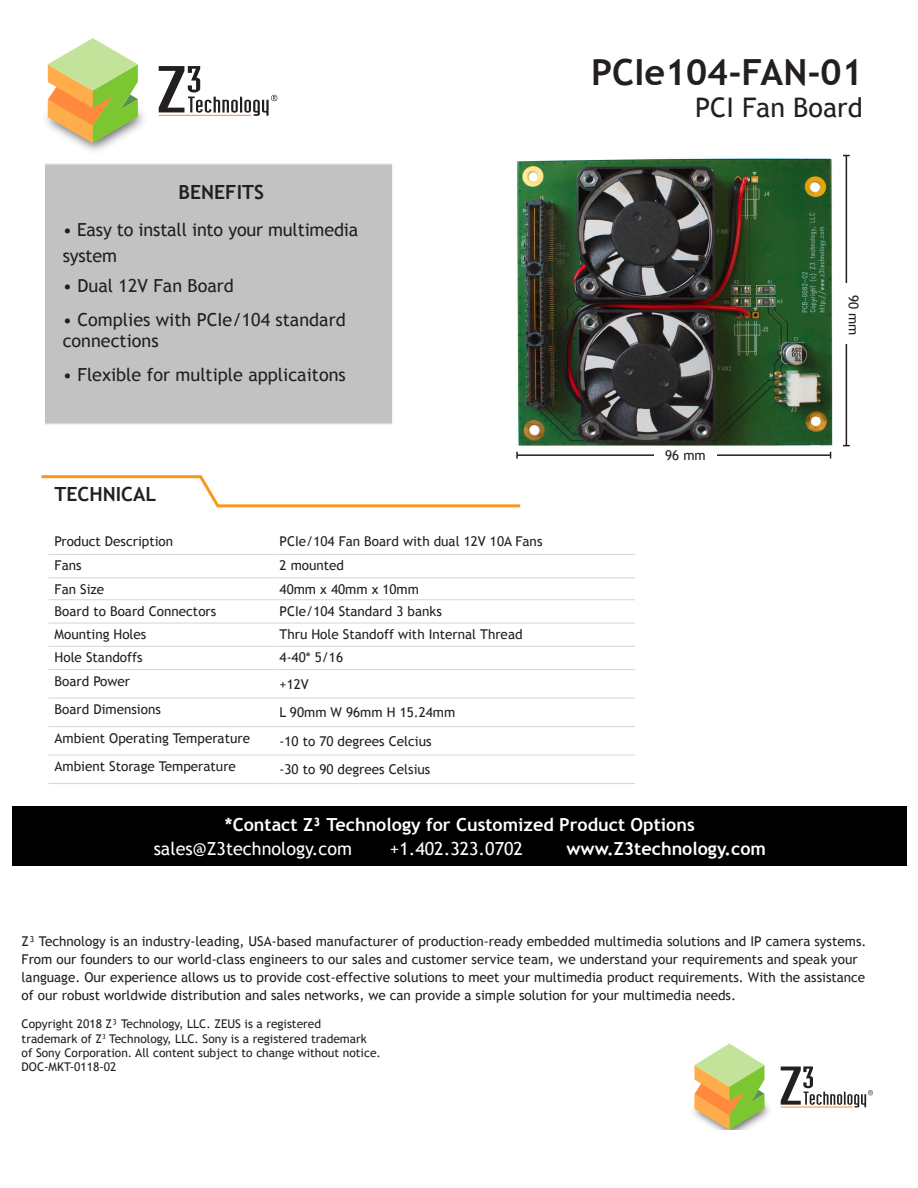
<style>
.page{position:relative;width:918px;height:1188px;background:#fff}
.page>*{position:absolute;margin:0;border:0;box-sizing:border-box;transform-origin:0 0}
.t1{font:700 36px "Trebuchet MS";color:#231f20}
.t2{font:27px "Trebuchet MS";color:#231f20}
.t3{font:700 19.5px "Trebuchet MS";color:#231f20}
.List_Paragraph{font:18px/25.5px "Trebuchet MS";color:#231f20}
.t4{font:700 18px "Trebuchet MS";color:#fff}
.t5{font:18px "Trebuchet MS";color:#fff}
.t6{font:13.5px/18px "Trebuchet MS";color:#231f20}
.t7{font:12px "Trebuchet MS";color:#231f20}
</style>
<div class="page">
<hr style="left:49px;top:554px;width:225px;height:1px;background:#d4d5d7">
<hr style="left:274px;top:554px;width:361px;height:1px;background:#d4d5d7">
<hr style="left:49px;top:577px;width:225px;height:1px;background:#d4d5d7">
<hr style="left:274px;top:577px;width:361px;height:1px;background:#d4d5d7">
<hr style="left:49px;top:599px;width:225px;height:1px;background:#d4d5d7">
<hr style="left:274px;top:599px;width:361px;height:1px;background:#d4d5d7">
<hr style="left:49px;top:623px;width:225px;height:1px;background:#d4d5d7">
<hr style="left:274px;top:623px;width:361px;height:1px;background:#d4d5d7">
<hr style="left:49px;top:646px;width:225px;height:1px;background:#d4d5d7">
<hr style="left:274px;top:646px;width:361px;height:1px;background:#d4d5d7">
<hr style="left:49px;top:669px;width:225px;height:1px;background:#d4d5d7">
<hr style="left:274px;top:669px;width:361px;height:1px;background:#d4d5d7">
<hr style="left:49px;top:698px;width:225px;height:1px;background:#d4d5d7">
<hr style="left:274px;top:698px;width:361px;height:1px;background:#d4d5d7">
<hr style="left:49px;top:726px;width:225px;height:1px;background:#d4d5d7">
<hr style="left:274px;top:726px;width:361px;height:1px;background:#d4d5d7">
<hr style="left:49px;top:755px;width:225px;height:1px;background:#d4d5d7">
<hr style="left:274px;top:755px;width:361px;height:1px;background:#d4d5d7">
<hr style="left:49px;top:783px;width:225px;height:1px;background:#d4d5d7">
<hr style="left:274px;top:783px;width:361px;height:1px;background:#d4d5d7">
<img style="left:516px;top:158px;width:316px;height:297px">
<div style="left:13px;top:806px;width:894px;height:60px;background:#000"></div>
<img style="left:46px;top:79px;width:98px;height:72px">
<svg style="left:48px;top:38px;width:90px;height:105px"></svg>
<svg style="left:159px;top:66px;width:118px;height:50px"></svg>
<hr style="left:846px;top:156px;width:1px;height:290px;background:#231f20">
<div style="left:842px;top:283px;width:17px;height:60px;background:#fff"></div>
<div style="left:44px;top:163px;width:349px;height:262px;background:#c2c2c2"></div>
<div style="left:44px;top:164px;width:349px;height:260px;border:1px solid #fff"></div>
<img style="left:693px;top:1103px;width:76px;height:14px">
<svg style="left:694px;top:1044px;width:71px;height:86px"></svg>
<hr style="left:781px;top:1107px;width:72px;height:1px;background:#ff893d">
<svg style="left:781px;top:1066px;width:92px;height:41px"></svg>
<hr style="left:517px;top:454px;width:314px;height:2px;background:#231f20">
<svg style="left:516px;top:452px;width:2px;height:7px"></svg>
<div style="left:654px;top:450px;width:63px;height:17px;background:#fff"></div>
<svg style="left:41px;top:475px;width:480px;height:33px"></svg>
<p class="t3" style="left:179px;top:180px;width:87px">BENEFITS</p>
<p class="List_Paragraph" style="left:63px;top:218px;width:297px">• Easy to install into your multimedia system</p>
<p class="List_Paragraph" style="left:63px;top:273px;width:173px">• Dual 12V Fan Board</p>
<p class="List_Paragraph" style="left:63px;top:309px;width:285px;line-height:21.6px">• Complies with PCIe/104 standard connections</p>
<p class="List_Paragraph" style="left:63px;top:362px;width:285px">• Flexible for multiple applicaitons</p>
<p class="t3" style="left:55px;top:482px;width:103px">TECHNICAL</p>
<p class="t6" style="left:55px;top:533px;width:120px">Product Description</p>
<p class="t6" style="left:280px;top:533px;width:264px">PCIe/104 Fan Board with dual 12V 10A Fans</p>
<p class="t6" style="left:55px;top:557px;width:29px">Fans</p>
<p class="t6" style="left:280px;top:557px;width:66px">2 mounted</p>
<p class="t6" style="left:55px;top:580px;width:51px">Fan Size</p>
<p class="t6" style="left:280px;top:580px;width:141px">40mm x 40mm x 10mm</p>
<p class="t6" style="left:55px;top:602px;width:163px">Board to Board Connectors</p>
<p class="t6" style="left:280px;top:602px;width:164px">PCIe/104 Standard 3 banks</p>
<p class="t6" style="left:55px;top:625px;width:93px">Mounting Holes</p>
<p class="t6" style="left:280px;top:625px;width:245px">Thru Hole Standoff with Internal Thread</p>
<p class="t6" style="left:55px;top:649px;width:90px">Hole Standoffs</p>
<p class="t6" style="left:280px;top:649px;width:65px">4-40* 5/16</p>
<p class="t6" style="left:55px;top:672px;width:77px">Board Power</p>
<p class="t6" style="left:280px;top:675px;width:31px">+12V</p>
<p class="t6" style="left:55px;top:700px;width:108px">Board Dimensions</p>
<p class="t6" style="left:280px;top:704px;width:177px">L 90mm W 96mm H 15.24mm</p>
<p class="t6" style="left:55px;top:729px;width:197px">Ambient Operating Temperature</p>
<p class="t6" style="left:280px;top:732px;width:153px">-10 to 70 degrees Celcius</p>
<p class="t6" style="left:55px;top:757px;width:183px">Ambient Storage Temperature</p>
<p class="t6" style="left:280px;top:761px;width:152px">-30 to 90 degrees Celsius</p>
<p class="t1" style="left:591px;top:49px;width:273px">PCIe104-FAN-01</p>
<p class="t2" style="left:695px;top:92px;width:169px">PCI Fan Board</p>
<p class="t6" style="left:665px;top:446px;width:42px">96 mm</p>
<p class="t6" style="left:862px;top:295px;width:42px;rotate:90deg">90 mm</p>
<p class="t4" style="left:225px;top:813px;width:471px">*Contact Z³ Technology for Customized Product Options</p>
<p class="t5" style="left:154px;top:838px;width:200px">sales@Z3technology.com</p>
<p class="t5" style="left:390px;top:838px;width:135px">+1.402.323.0702</p>
<p class="t4" style="left:567px;top:837px;width:201px">www.Z3technology.com</p>
<p class="t6" style="left:22px;top:932px;width:846px">Z³ Technology is an industry-leading, USA-based manufacturer of production-ready embedded multimedia solutions and IP camera systems.<br>From our founders to our world-class engineers to our sales and customer service team, we understand your requirements and speak your language. Our experience allows us to provide cost-effective solutions to meet your multimedia product requirements. With the assistance of our robust worldwide distribution and sales networks, we can provide a simple solution for your multimedia needs.</p>
<p class="t7" style="left:22px;top:1017px;width:301px">Copyright 2018 Z³ Technology, LLC. ZEUS is a registered</p>
<p class="t7" style="left:22px;top:1031px;width:347px">trademark of Z<sup>3</sup> Technology, LLC. Sony is a registered trademark</p>
<p class="t7" style="left:22px;top:1046px;width:361px">of Sony Corporation. All content subject to change without notice.</p>
<p class="t7" style="left:22px;top:1060px;width:96px">DOC-MKT-0118-02</p>
</div>
